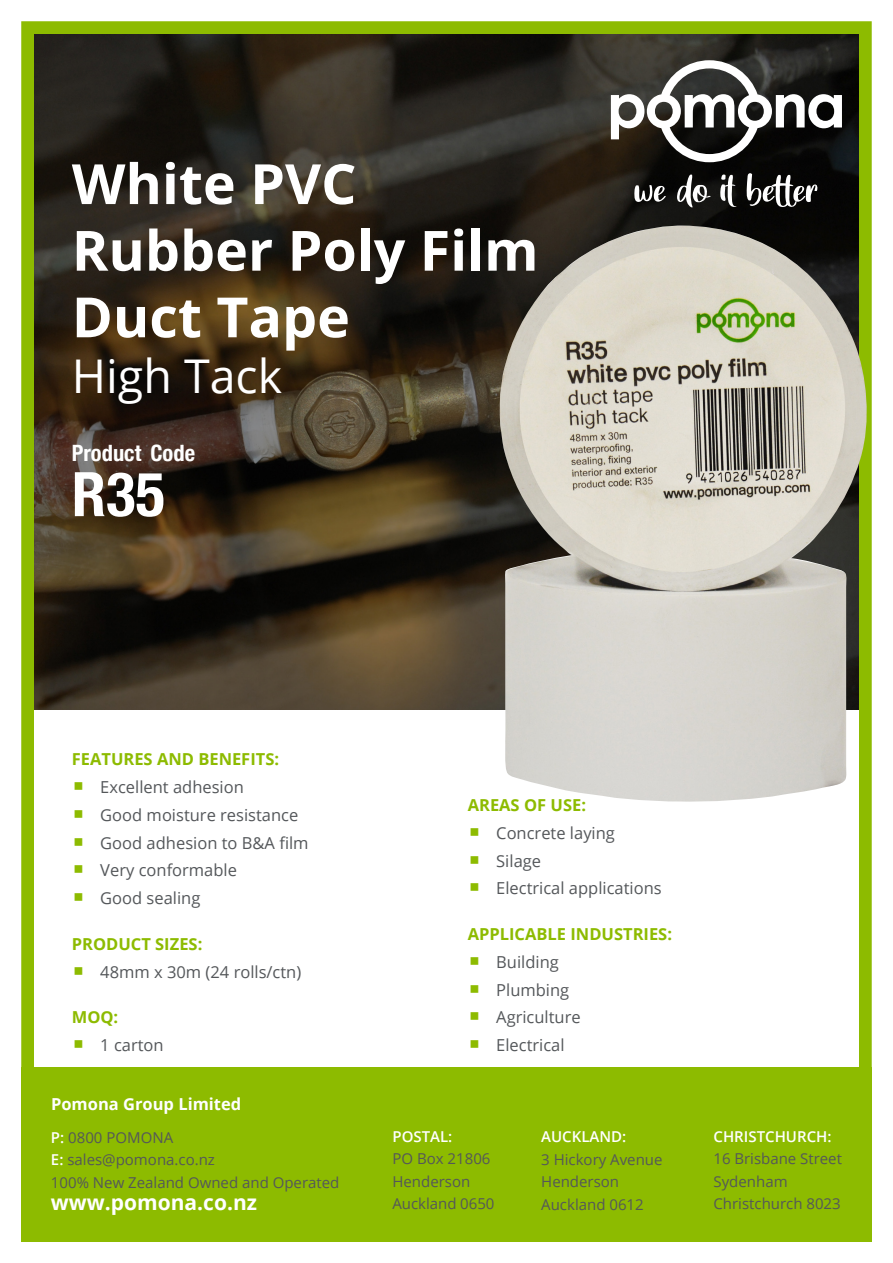
<style>
.page{position:relative;width:893px;height:1263px;background:#fff}
.page>*{position:absolute;margin:0;border:0;box-sizing:border-box;transform-origin:0 0}
.t1{font:700 condensed 61.5px "Helvetica Neue";color:#fff}
.t2{font:700 55.5px "Open Sans";color:#fff}
.t3{font:46.5px "Open Sans";color:#fff}
.t4{font:700 condensed 22.5px "Helvetica Neue";color:#fff}
.t5{font:700 21px "Open Sans";color:#fff}
.t6{font:16.5px "Open Sans";color:#54575a}
.t7{font:700 16.5px "Open Sans";color:#8dbb00}
.t8{font:700 16.5px "Open Sans";color:#fff}
.t9{font:15px "Open Sans";color:#54575a}
.t10{font:600 15px "Open Sans";color:#fff}
.s1{font-weight:600;color:#fff}
</style>
<div class="page">
<div style="left:21px;top:21px;width:851px;height:1221px;background:#8dbb00;border:9px solid #8dbb00"></div>
<div style="left:34px;top:50px;width:825px;height:1185px;background:#fff"></div>
<div style="left:21px;top:1067px;width:851px;height:175px;background:#8dbb00"></div>
<img style="left:34px;top:34px;width:825px;height:675px">
<svg style="left:611px;top:60px;width:231px;height:102px"></svg>
<svg style="left:634px;top:185px;width:32px;height:17px"></svg>
<svg style="left:677px;top:174px;width:34px;height:33px"></svg>
<svg style="left:720px;top:174px;width:17px;height:33px"></svg>
<svg style="left:746px;top:173px;width:72px;height:35px"></svg>
<img style="left:500px;top:226px;width:368px;height:576px">
<p class="t2" style="left:72px;top:145px;width:286px">White PVC</p>
<p class="t2" style="left:72px;top:211px;width:468px">Rubber Poly Film</p>
<p class="t2" style="left:72px;top:278px;width:280px">Duct Tape</p>
<p class="t3" style="left:72px;top:344px;width:212px">High Tack</p>
<p class="t4" style="left:72px;top:434px;width:125px">Product Code</p>
<p class="t1" style="left:72px;top:443px;width:95px">R35</p>
<p class="t7" style="left:72px;top:748px;width:209px">FEATURES AND BENEFITS:</p>
<p class="t6" style="left:100px;top:776px;width:145px">Excellent adhesion</p>
<p class="t6" style="left:100px;top:803px;width:200px">Good moisture resistance</p>
<p class="t6" style="left:100px;top:831px;width:210px">Good adhesion to B&amp;A film</p>
<p class="t6" style="left:100px;top:859px;width:138px">Very conformable</p>
<p class="t6" style="left:100px;top:887px;width:102px">Good sealing</p>
<p class="t7" style="left:72px;top:932px;width:132px">PRODUCT SIZES:</p>
<p class="t6" style="left:100px;top:960px;width:203px">48mm x 30m (24 rolls/ctn)</p>
<p class="t7" style="left:72px;top:1006px;width:48px">MOQ:</p>
<p class="t6" style="left:100px;top:1034px;width:65px">1 carton</p>
<p class="t8" style="left:51px;top:1092px;width:192px">Pomona Group Limited</p>
<p class="t7" style="left:468px;top:793px;width:120px">AREAS OF USE:</p>
<p class="t6" style="left:496px;top:821px;width:120px">Concrete laying</p>
<p class="t6" style="left:496px;top:849px;width:46px">Silage</p>
<p class="t6" style="left:496px;top:877px;width:167px">Electrical applications</p>
<p class="t7" style="left:468px;top:922px;width:206px">APPLICABLE INDUSTRIES:</p>
<p class="t6" style="left:496px;top:950px;width:64px">Building</p>
<p class="t6" style="left:496px;top:978px;width:75px">Plumbing</p>
<p class="t6" style="left:496px;top:1006px;width:86px">Agriculture</p>
<p class="t6" style="left:496px;top:1034px;width:70px">Electrical</p>
<p class="t9" style="left:51px;top:1127px;width:124px"><span class="s1">P:</span> 0800 POMONA</p>
<p class="t9" style="left:51px;top:1149px;width:165px"><span class="s1">E:</span> sales@pomona.co.nz</p>
<p class="t9" style="left:51px;top:1172px;width:290px">100% New Zealand Owned and Operated</p>
<p class="t10" style="left:392px;top:1126px;width:61px">POSTAL:</p>
<p class="t9" style="left:392px;top:1149px;width:100px">PO Box 21806</p>
<p class="t9" style="left:392px;top:1171px;width:79px">Henderson</p>
<p class="t5" style="left:51px;top:1187px;width:208px">www.pomona.co.nz</p>
<p class="t9" style="left:392px;top:1194px;width:104px">Auckland 0650</p>
<p class="t10" style="left:541px;top:1126px;width:87px">AUCKLAND:</p>
<p class="t9" style="left:541px;top:1149px;width:123px">3 Hickory Avenue</p>
<p class="t9" style="left:541px;top:1171px;width:79px">Henderson</p>
<p class="t9" style="left:541px;top:1194px;width:104px">Auckland 0612</p>
<p class="t10" style="left:713px;top:1126px;width:120px">CHRISTCHURCH:</p>
<p class="t9" style="left:713px;top:1149px;width:130px">16 Brisbane Street</p>
<p class="t9" style="left:713px;top:1171px;width:76px">Sydenham</p>
<p class="t9" style="left:713px;top:1194px;width:129px">Christchurch 8023</p>
</div>
